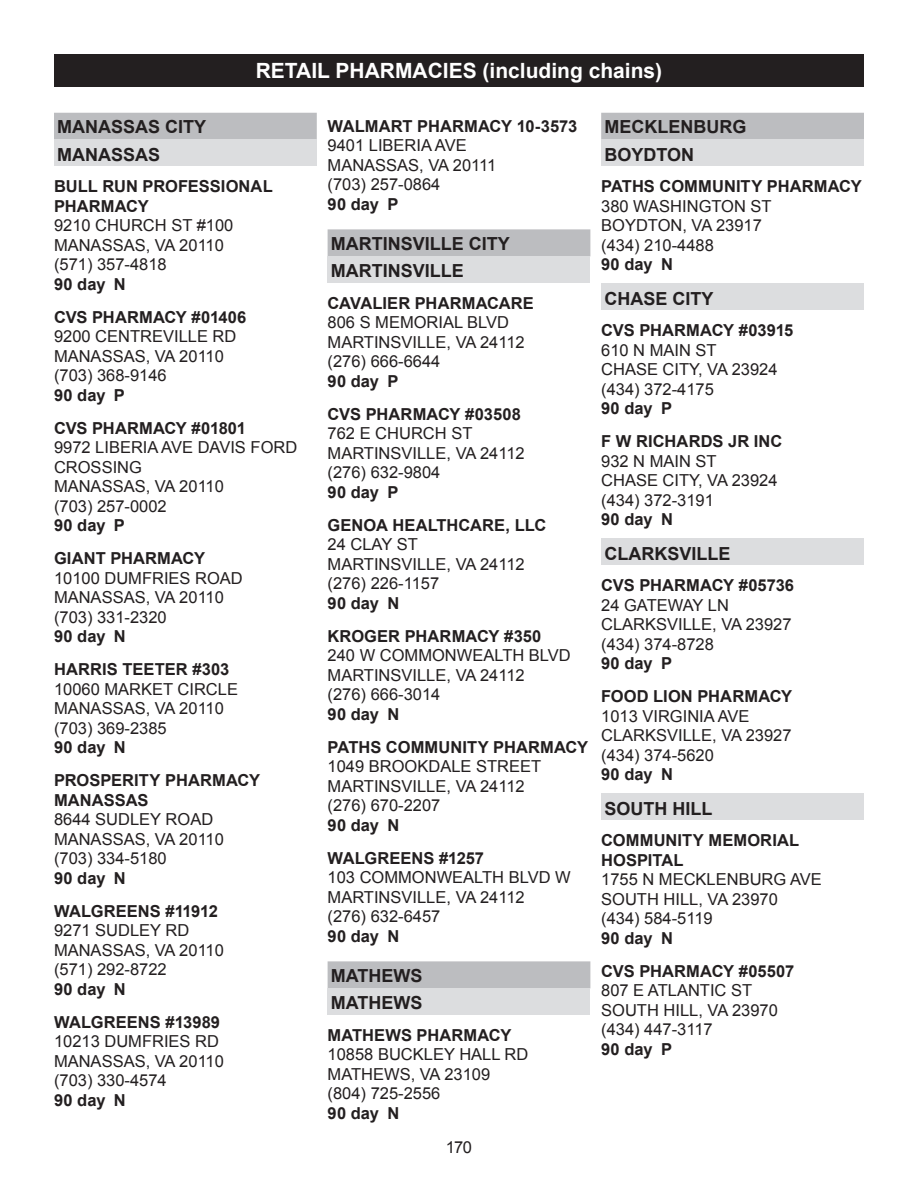
<style>
.page{position:relative;width:918px;height:1188px;background:#fff}
.page>*{position:absolute;margin:0;border:0;box-sizing:border-box;transform-origin:0 0}
.t1{font:700 21px "Arial";color:#fff}
.Listings___CITY_Gray_subheads{font:700 18px "Arial";color:#231f20}
.Listings___County_heads{font:700 18px "Arial";color:#231f20}
.Listings___ePrescrib{font:16.5px/19.5px "Arial";color:#231f20}
.Listings___Pharmacy_Name{font:700 16.5px/19.5px "Arial";letter-spacing:.005em;color:#231f20}
.s1{font-weight:700}
</style>
<div class="page">
<div style="left:54px;top:54px;width:810px;height:32px;background:#231f20"></div>
<div style="left:54px;top:113px;width:263px;height:27px;background:#bcbdc0"></div>
<div style="left:54px;top:139px;width:263px;height:27px;background:#dcdddf"></div>
<div style="left:328px;top:229px;width:262px;height:27px;background:#bcbdc0"></div>
<div style="left:328px;top:256px;width:262px;height:27px;background:#dcdddf"></div>
<div style="left:328px;top:961px;width:262px;height:27px;background:#bcbdc0"></div>
<div style="left:328px;top:988px;width:262px;height:27px;background:#dcdddf"></div>
<div style="left:601px;top:113px;width:263px;height:27px;background:#bcbdc0"></div>
<div style="left:601px;top:139px;width:263px;height:27px;background:#dcdddf"></div>
<div style="left:601px;top:283px;width:263px;height:27px;background:#dcdddf"></div>
<div style="left:601px;top:538px;width:263px;height:27px;background:#dcdddf"></div>
<div style="left:601px;top:793px;width:263px;height:27px;background:#dcdddf"></div>
<p class="t1" style="left:256px;top:57px;width:408px">RETAIL PHARMACIES (including chains)</p>
<p class="Listings___County_heads" style="left:57px;top:115px;width:151px">MANASSAS CITY</p>
<p class="Listings___CITY_Gray_subheads" style="left:57px;top:143px;width:104px">MANASSAS</p>
<p class="Listings___Pharmacy_Name" style="left:54px;top:177px;width:220px">BULL RUN PROFESSIONAL<br>PHARMACY</p>
<p class="Listings___ePrescrib" style="left:54px;top:216px;width:181px">9210 CHURCH ST #100<br>MANASSAS, VA 20110 (571) 357-4818<br><span class="s1">90 day N</span></p>
<p class="Listings___Pharmacy_Name" style="left:54px;top:308px;width:194px">CVS PHARMACY #01406</p>
<p class="Listings___ePrescrib" style="left:54px;top:327px;width:184px">9200 CENTREVILLE RD<br>MANASSAS, VA 20110 (703) 368-9146<br><span class="s1">90 day P</span></p>
<p class="Listings___Pharmacy_Name" style="left:54px;top:419px;width:194px">CVS PHARMACY #01801</p>
<p class="Listings___ePrescrib" style="left:54px;top:438px;width:245px">9972 LIBERIA AVE DAVIS FORD<br>CROSSING<br>MANASSAS, VA 20110<br>(703) 257-0002<br><span class="s1">90 day P</span></p>
<p class="Listings___Pharmacy_Name" style="left:54px;top:549px;width:153px">GIANT PHARMACY</p>
<p class="Listings___ePrescrib" style="left:54px;top:568px;width:190px">10100 DUMFRIES ROAD<br>MANASSAS, VA 20110 (703) 331-2320<br><span class="s1">90 day N</span></p>
<p class="Listings___Pharmacy_Name" style="left:54px;top:660px;width:177px">HARRIS TEETER #303</p>
<p class="Listings___ePrescrib" style="left:54px;top:679px;width:186px">10060 MARKET CIRCLE<br>MANASSAS, VA 20110 (703) 369-2385<br><span class="s1">90 day N</span></p>
<p class="Listings___Pharmacy_Name" style="left:54px;top:771px;width:208px">PROSPERITY PHARMACY<br>MANASSAS</p>
<p class="Listings___ePrescrib" style="left:54px;top:810px;width:171px">8644 SUDLEY ROAD<br>MANASSAS, VA 20110 (703) 334-5180<br><span class="s1">90 day N</span></p>
<p class="Listings___Pharmacy_Name" style="left:54px;top:902px;width:165px">WALGREENS #11912</p>
<p class="Listings___ePrescrib" style="left:54px;top:921px;width:171px">9271 SUDLEY RD<br>MANASSAS, VA 20110 (571) 292-8722<br><span class="s1">90 day N</span></p>
<p class="Listings___Pharmacy_Name" style="left:54px;top:1013px;width:168px">WALGREENS #13989</p>
<p class="Listings___ePrescrib" style="left:54px;top:1032px;width:171px">10213 DUMFRIES RD<br>MANASSAS, VA 20110 (703) 330-4574<br><span class="s1">90 day N</span></p>
<p class="Listings___Pharmacy_Name" style="left:328px;top:117px;width:251px">WALMART PHARMACY 10-3573</p>
<p class="Listings___ePrescrib" style="left:328px;top:136px;width:170px">9401 LIBERIA AVE<br>MANASSAS, VA 20111 (703) 257-0864<br><span class="s1">90 day P</span></p>
<p class="Listings___County_heads" style="left:331px;top:231px;width:181px">MARTINSVILLE CITY</p>
<p class="Listings___CITY_Gray_subheads" style="left:331px;top:259px;width:135px">MARTINSVILLE</p>
<p class="Listings___Pharmacy_Name" style="left:328px;top:294px;width:208px">CAVALIER PHARMACARE</p>
<p class="Listings___ePrescrib" style="left:328px;top:313px;width:199px">806 S MEMORIAL BLVD<br>MARTINSVILLE, VA 24112 (276) 666-6644<br><span class="s1">90 day P</span></p>
<p class="Listings___Pharmacy_Name" style="left:328px;top:405px;width:195px">CVS PHARMACY #03508</p>
<p class="Listings___ePrescrib" style="left:328px;top:424px;width:199px">762 E CHURCH ST<br>MARTINSVILLE, VA 24112 (276) 632-9804<br><span class="s1">90 day P</span></p>
<p class="Listings___Pharmacy_Name" style="left:328px;top:516px;width:220px">GENOA HEALTHCARE, LLC</p>
<p class="Listings___ePrescrib" style="left:328px;top:535px;width:199px">24 CLAY ST<br>MARTINSVILLE, VA 24112 (276) 226-1157<br><span class="s1">90 day N</span></p>
<p class="Listings___Pharmacy_Name" style="left:328px;top:627px;width:215px">KROGER PHARMACY #350</p>
<p class="Listings___ePrescrib" style="left:328px;top:646px;width:245px">240 W COMMONWEALTH BLVD<br>MARTINSVILLE, VA 24112<br>(276) 666-3014<br><span class="s1">90 day N</span></p>
<p class="Listings___Pharmacy_Name" style="left:328px;top:738px;width:262px">PATHS COMMUNITY PHARMACY</p>
<p class="Listings___ePrescrib" style="left:328px;top:757px;width:215px">1049 BROOKDALE STREET<br>MARTINSVILLE, VA 24112 (276) 670-2207<br><span class="s1">90 day N</span></p>
<p class="Listings___Pharmacy_Name" style="left:328px;top:849px;width:158px">WALGREENS #1257</p>
<p class="Listings___ePrescrib" style="left:328px;top:868px;width:245px">103 COMMONWEALTH BLVD W<br>MARTINSVILLE, VA 24112<br>(276) 632-6457<br><span class="s1">90 day N</span></p>
<p class="Listings___County_heads" style="left:331px;top:963px;width:93px">MATHEWS</p>
<p class="Listings___CITY_Gray_subheads" style="left:331px;top:991px;width:93px">MATHEWS</p>
<p class="Listings___Pharmacy_Name" style="left:328px;top:1026px;width:185px">MATHEWS PHARMACY</p>
<p class="Listings___ePrescrib" style="left:328px;top:1045px;width:202px">10858 BUCKLEY HALL RD<br>MATHEWS, VA 23109 (804) 725-2556<br><span class="s1">90 day N</span></p>
<p class="Listings___ePrescrib" style="left:446px;top:1137px;width:28px">170</p>
<p class="Listings___County_heads" style="left:604px;top:115px;width:143px">MECKLENBURG</p>
<p class="Listings___CITY_Gray_subheads" style="left:604px;top:143px;width:91px">BOYDTON</p>
<p class="Listings___Pharmacy_Name" style="left:601px;top:177px;width:262px">PATHS COMMUNITY PHARMACY</p>
<p class="Listings___ePrescrib" style="left:601px;top:196px;width:172px">380 WASHINGTON ST<br>BOYDTON, VA 23917 (434) 210-4488<br><span class="s1">90 day N</span></p>
<p class="Listings___CITY_Gray_subheads" style="left:604px;top:287px;width:111px">CHASE CITY</p>
<p class="Listings___Pharmacy_Name" style="left:601px;top:321px;width:194px">CVS PHARMACY #03915</p>
<p class="Listings___ePrescrib" style="left:601px;top:340px;width:178px">610 N MAIN ST<br>CHASE CITY, VA 23924 (434) 372-4175<br><span class="s1">90 day P</span></p>
<p class="Listings___Pharmacy_Name" style="left:601px;top:432px;width:183px">F W RICHARDS JR INC</p>
<p class="Listings___ePrescrib" style="left:601px;top:451px;width:178px">932 N MAIN ST<br>CHASE CITY, VA 23924 (434) 372-3191<br><span class="s1">90 day N</span></p>
<p class="Listings___CITY_Gray_subheads" style="left:604px;top:542px;width:127px">CLARKSVILLE</p>
<p class="Listings___Pharmacy_Name" style="left:601px;top:576px;width:194px">CVS PHARMACY #05736</p>
<p class="Listings___ePrescrib" style="left:601px;top:595px;width:192px">24 GATEWAY LN<br>CLARKSVILLE, VA 23927 (434) 374-8728<br><span class="s1">90 day P</span></p>
<p class="Listings___Pharmacy_Name" style="left:601px;top:687px;width:193px">FOOD LION PHARMACY</p>
<p class="Listings___ePrescrib" style="left:601px;top:706px;width:192px">1013 VIRGINIA AVE<br>CLARKSVILLE, VA 23927 (434) 374-5620<br><span class="s1">90 day N</span></p>
<p class="Listings___CITY_Gray_subheads" style="left:604px;top:797px;width:109px">SOUTH HILL</p>
<p class="Listings___Pharmacy_Name" style="left:601px;top:831px;width:200px">COMMUNITY MEMORIAL<br>HOSPITAL</p>
<p class="Listings___ePrescrib" style="left:601px;top:870px;width:222px">1755 N MECKLENBURG AVE<br>SOUTH HILL, VA 23970<br>(434) 584-5119<br><span class="s1">90 day N</span></p>
<p class="Listings___Pharmacy_Name" style="left:601px;top:962px;width:195px">CVS PHARMACY #05507</p>
<p class="Listings___ePrescrib" style="left:601px;top:981px;width:178px">807 E ATLANTIC ST<br>SOUTH HILL, VA 23970 (434) 447-3117<br><span class="s1">90 day P</span></p>
</div>
